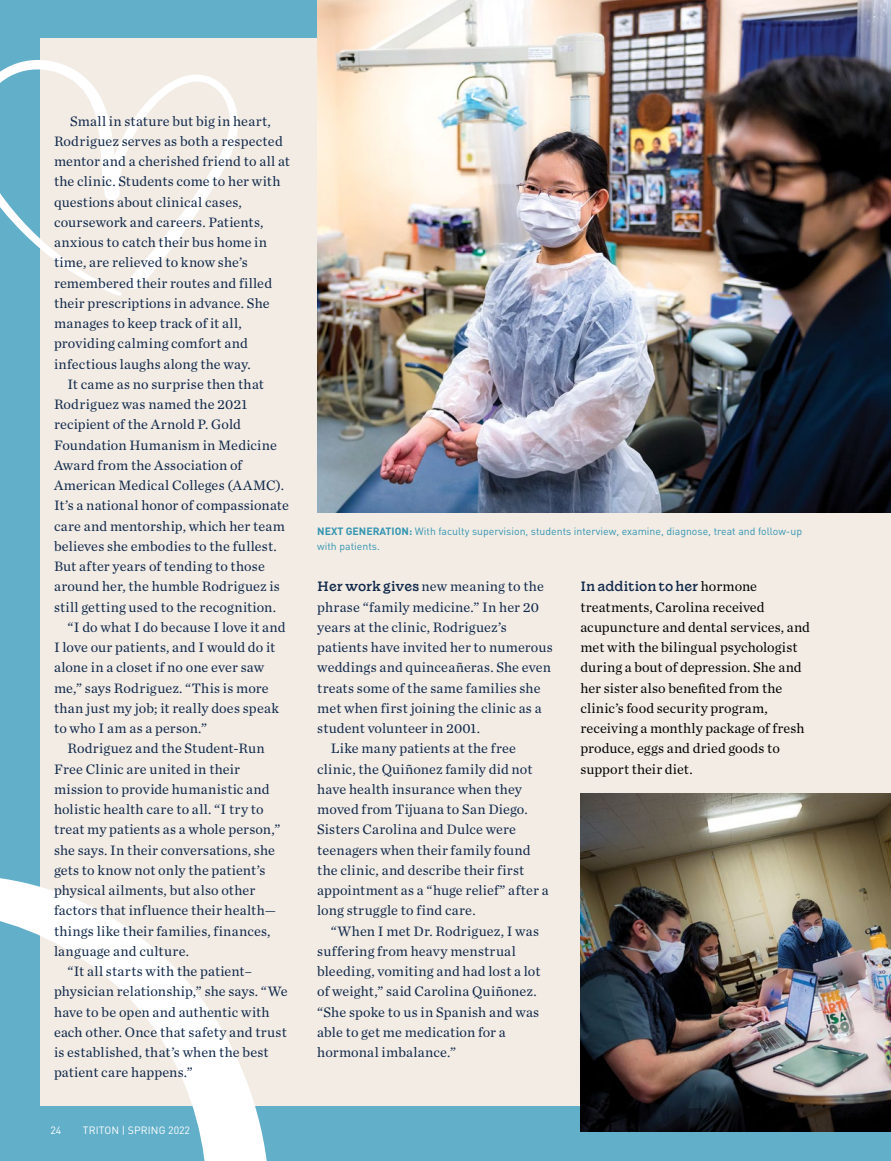
<style>
.page{position:relative;width:891px;height:1161px;background:#62afc9}
.page>*{position:absolute;margin:0;border:0;box-sizing:border-box;transform-origin:0 0}
.Chronicle_Text_-_Ind{font:14.25px/20.2px "Chronicle Text G1";letter-spacing:.01em;color:#10284a}
.Chronicle_Text___No{font:14.25px/20.2px "Chronicle Text G1";letter-spacing:.01em;color:#000}
.Chronicle_Text___No-2{font:14.25px/20.2px "Chronicle Text G1";letter-spacing:.01em;color:#10284a}
.Chronicle_Text___No-3{font:13.5px "Wonder";color:#10284a}
.t1{font:10.5px/15px "DIN Pro";color:#3394b0}
.t2{font:10.5px "DIN Pro";letter-spacing:.01em;color:#fff}
.s1{font-weight:700}
.s2{font-family:"Wonder";font-size:13.5px}
.s3{font-family:"Chronicle Text G1";font-size:14.25px;color:#000}
</style>
<div class="page">
<div style="left:40px;top:38px;width:851px;height:1068px;background:#f2ece5"></div>
<hr style="left:890px;top:641px;width:1px;height:520px;background:#e7cdaa">
<img style="left:317px;top:0;width:574px;height:513px">
<svg style="left:0;top:878px;width:267px;height:283px"></svg>
<svg style="left:0;top:60px;width:238px;height:236px"></svg>
<img style="left:580px;top:794px;width:311px;height:337px">
<p class="Chronicle_Text_-_Ind" style="left:54px;top:110px;width:238px;text-indent:16px">Small in stature but big in heart, Rodriguez serves as both a respected mentor and a cherished friend to all at the clinic. Students come to her with questions about clinical cases, coursework and careers. Patients, anxious to catch their bus home in time, are relieved to know she’s remembered their routes and filled their prescriptions in advance. She manages to keep track of it all, providing calming comfort and infectious laughs along the way.</p>
<p class="Chronicle_Text_-_Ind" style="left:54px;top:373px;width:237px;text-indent:14px">It came as no surprise then that Rodriguez was named the 2021 recipient of the Arnold P. Gold Foundation Humanism in Medicine Award from the Association of American Medical Colleges (AAMC).<br>It’s a national honor of compassionate care and mentorship, which her team believes she embodies to the fullest.<br>But after years of tending to those around her, the humble Rodriguez is still getting used to the recognition.</p>
<p class="Chronicle_Text_-_Ind" style="left:54px;top:616px;width:233px;text-indent:14px">“I do what I do because I love it and<br>I love our patients, and I would do it alone in a closet if no one ever saw me,” says Rodriguez. “This is more than just my job; it really does speak to who I am as a person.”</p>
<p class="Chronicle_Text_-_Ind" style="left:54px;top:738px;width:228px;text-indent:14px">Rodriguez and the Student-Run Free Clinic are united in their mission to provide humanistic and holistic health care to all. “I try to treat my patients as a whole person,” she says. In their conversations, she gets to know not only the patient’s physical ailments, but also other factors that influence their health— things like their families, finances, language and culture.</p>
<p class="Chronicle_Text_-_Ind" style="left:54px;top:960px;width:235px;text-indent:14px">“It all starts with the patient– physician relationship,” she says. “We have to be open and authentic with each other. Once that safety and trust is established, that’s when the best patient care happens.”</p>
<p class="t2" style="left:50px;top:1123px;width:12px">24</p>
<p class="t2" style="left:83px;top:1123px;width:109px">TRITON | SPRING 2022</p>
<p class="t1" style="left:317px;top:523px;width:486px"><span class="s1">NEXT GENERATION:</span> With faculty supervision, students interview, examine, diagnose, treat and follow-up with patients.</p>
<p class="Chronicle_Text___No-2" style="left:317px;top:576px;width:237px"><span class="s2">Her work gives</span> new meaning to the phrase “family medicine.” In her 20 years at the clinic, Rodriguez’s patients have invited her to numerous weddings and quinceañeras. She even treats some of the same families she met when first joining the clinic as a student volunteer in 2001.</p>
<p class="Chronicle_Text_-_Ind" style="left:317px;top:738px;width:233px;text-indent:14px">Like many patients at the free clinic, the Quiñonez family did not have health insurance when they moved from Tijuana to San Diego.<br>Sisters Carolina and Dulce were teenagers when their family found the clinic, and describe their first appointment as a “huge relief” after a long struggle to find care.</p>
<p class="Chronicle_Text_-_Ind" style="left:317px;top:920px;width:225px;text-indent:14px">“When I met Dr. Rodriguez, I was suffering from heavy menstrual bleeding, vomiting and had lost a lot of weight,” said Carolina Quiñonez. “She spoke to us in Spanish and was able to get me medication for a hormonal imbalance.”</p>
<p class="Chronicle_Text___No-3" style="left:580px;top:577px;width:178px">In addition to her <span class="s3">hormone</span></p>
<p class="Chronicle_Text___No" style="left:580px;top:596px;width:231px">treatments, Carolina received acupuncture and dental services, and met with the bilingual psychologist during a bout of depression. She and her sister also benefited from the clinic’s food security program, receiving a monthly package of fresh produce, eggs and dried goods to support their diet.</p>
</div>
